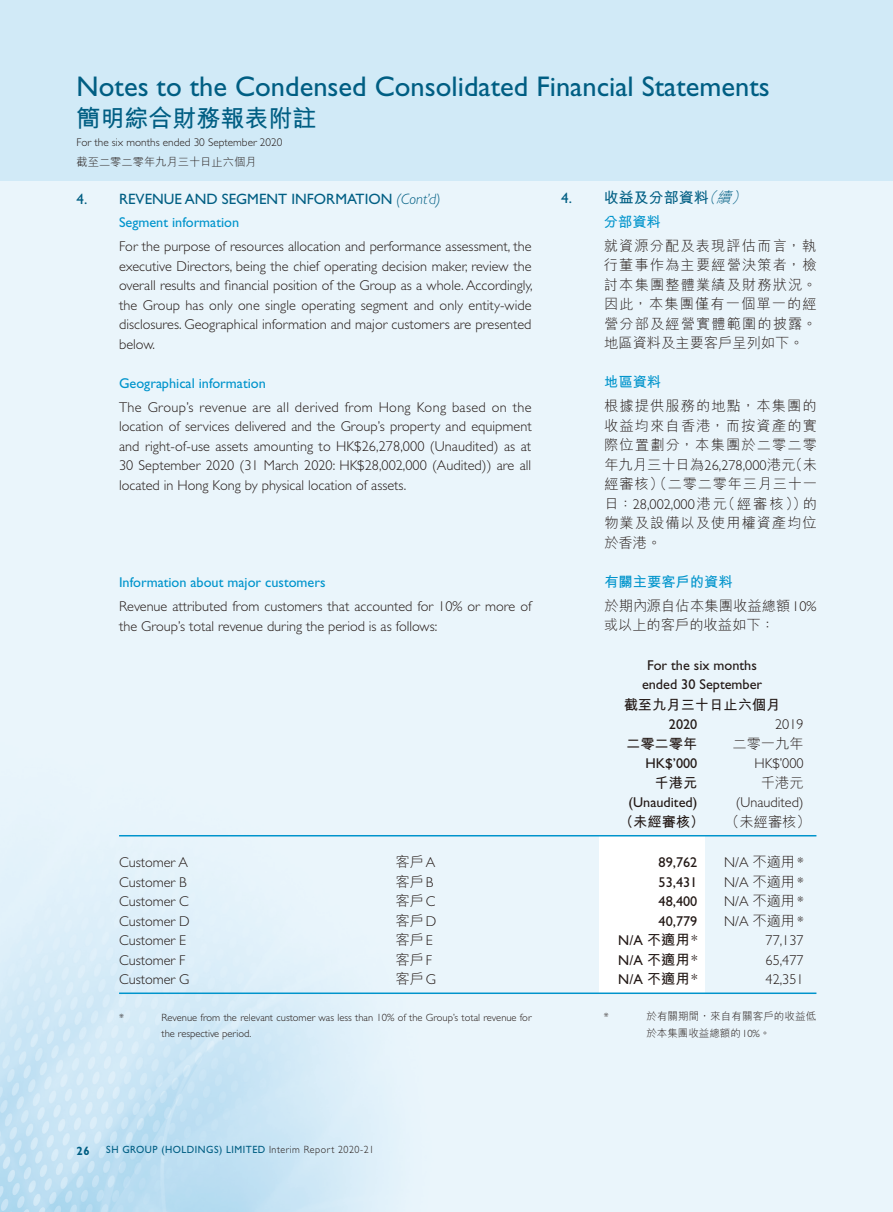
<style>
.page{position:relative;width:893px;height:1212px;background:#fff}
.page>*{position:absolute;margin:0;border:0;box-sizing:border-box;transform-origin:0 0}
.t1{font:28.5px "Gill Sans Std";color:#005e83}
.t2{font:700 24px "M Hei HK";color:#005e83}
.t3{font:15px "Gill Sans Std";color:#005e83}
.t4{font:700 15px "M Hei HK";color:#005e83}
.t5{font:300 14.25px/19.5px "Gill Sans Std";color:#231916;text-align:justify}
.t6{font:300 14.25px/19.5px "M Hei HK";letter-spacing:.03em;color:#231916;text-align:justify}
.t7{font:14.25px/19.5px "Gill Sans Std";color:#231916;text-align:center}
.t8{font:14.25px "Gill Sans Std";color:#0094cc}
.t9{font:700 14.25px "M Hei HK";color:#231916}
.t10{font:300 14.25px/24px "M Hei HK";letter-spacing:.01em;color:#231916}
.t11{font:300 14.25px "M Hei HK";color:#231916}
.t12{font:700 14.25px "M Hei HK";color:#0094cc}
.t13{font:700 12px "Gill Sans Std";color:#005e83;scale:.95 1}
.t14{font:300 11.25px "Gill Sans Std";color:#231916}
.t15{font:300 11.25px "M Hei HK";color:#231916}
.t16{font:300 10.5px/16.5px "Gill Sans Std";color:#231916}
.t17{font:10.5px "Gill Sans Std";letter-spacing:.05em;color:#005e83;scale:.95 1}
.t18{font:300 10.5px/16.5px "M Hei HK";letter-spacing:.015em;color:#231916}
.s1{font-weight:300;font-style:italic}
.s2{font-family:"Gill Sans Std";font-weight:400}
.s3{font-family:"Gill Sans Std"}
.s4{font-weight:700;color:#0094cc}
.s5{font-family:"M Hei HK"}
.s6{font-family:"M Hei HK";font-weight:700}
.s7{font-weight:300;color:#231916}
</style>
<div class="page">
<div style="left:0;top:0;width:892px;height:1212px;background:#eaf5fb"></div>
<div style="left:0;top:0;width:892px;height:180px;background:#d1eaf7"></div>
<img style="left:0;top:836px;width:463px;height:376px">
<div style="left:600px;top:835px;width:105px;height:159px;background:#fff"></div>
<hr style="left:119px;top:835px;width:697px;height:1px;background:#0094cc">
<hr style="left:119px;top:992px;width:697px;height:2px;background:#0094cc">
<h1 class="t1" style="left:77px;top:70px;width:695px">Notes to the Condensed Consolidated Financial Statements</h1>
<h2 class="t2" style="left:77px;top:100px;width:242px">簡明綜合財務報表附註</h2>
<p class="t14" style="left:77px;top:136px;width:207px">For the six months ended 30 September 2020</p>
<p class="t15" style="left:77px;top:156px;width:182px">截至二零二零年九月三十日止六個月</p>
<p class="t3" style="left:77px;top:190px;width:366px">4. REVENUE AND SEGMENT INFORMATION <span class="s1">(Cont’d)</span></p>
<p class="t8" style="left:119px;top:214px;width:122px">Segment information</p>
<p class="t5" style="left:119px;top:237px;width:415px">For the purpose of resources allocation and performance assessment, the executive Directors, being the chief operating decision maker, review the overall results and financial position of the Group as a whole. Accordingly, the Group has only one single operating segment and only entity-wide disclosures. Geographical information and major customers are presented below.</p>
<p class="t8" style="left:119px;top:375px;width:148px">Geographical information</p>
<p class="t5" style="left:119px;top:397px;width:414px">The Group’s revenue are all derived from Hong Kong based on the location of services delivered and the Group’s property and equipment and right-of-use assets amounting to HK$26,278,000 (Unaudited) as at 30 September 2020 (31 March 2020: HK$28,002,000 (Audited)) are all located in Hong Kong by physical location of assets.</p>
<p class="t8" style="left:119px;top:574px;width:208px">Information about major customers</p>
<p class="t5" style="left:119px;top:597px;width:414px">Revenue attributed from customers that accounted for 10% or more of the Group’s total revenue during the period is as follows:</p>
<p class="t4" style="left:561px;top:187px;width:190px"><span class="s2">4.</span> 收益及分部資料<span class="s1">（續）</span></p>
<p class="t12" style="left:604px;top:211px;width:58px">分部資料</p>
<p class="t6" style="left:604px;top:235px;width:214px">就資源分配及表現評估而言，執行董事作為主要經營決策者，檢討本集團整體業績及財務狀況。因此，本集團僅有一個單一的經營分部及經營實體範圍的披露。地區資料及主要客戶呈列如下。</p>
<p class="t12" style="left:604px;top:371px;width:58px">地區資料</p>
<p class="t6" style="left:604px;top:396px;width:214px">根據提供服務的地點，本集團的收益均來自香港，而按資產的實際位置劃分，本集團於二零二零年九月三十日為<span class="s3">26,278,000</span>港元（未經審核）（二零二零年三月三十一日：<span class="s3">28,002,000</span>港元（經審核））的物業及設備以及使用權資產均位於香港。</p>
<p class="t10" style="left:604px;top:569px;width:214px"><span class="s4">有關主要客戶的資料<br></span>於期內源自佔本集團收益總額<span class="s3">10%</span></p>
<p class="t11" style="left:604px;top:618px;width:173px">或以上的客戶的收益如下：</p>
<p class="t7" style="left:642px;top:655px;width:122px">For the six months ended 30 September</p>
<p class="t9" style="left:624px;top:694px;width:158px">截至九月三十日止六個月</p>
<p class="t7" style="left:669px;top:715px;width:30px">2020</p>
<p class="t5" style="left:775px;top:715px;width:30px">2019</p>
<p class="t9" style="left:626px;top:733px;width:73px">二零二零年</p>
<p class="t6" style="left:732px;top:733px;width:73px">二零一九年</p>
<p class="t7" style="left:645px;top:754px;width:53px">HK$’000</p>
<p class="t5" style="left:754px;top:754px;width:51px">HK$’000</p>
<p class="t9" style="left:655px;top:772px;width:44px">千港元</p>
<p class="t6" style="left:761px;top:772px;width:44px">千港元</p>
<p class="t7" style="left:628px;top:792px;width:70px">(Unaudited)</p>
<p class="t5" style="left:736px;top:793px;width:69px">(Unaudited)</p>
<p class="t9" style="left:619px;top:811px;width:87px">（未經審核）</p>
<p class="t6" style="left:725px;top:811px;width:87px">（未經審核）</p>
<p class="t5" style="left:119px;top:853px;width:70px">Customer A</p>
<p class="t6" style="left:395px;top:852px;width:41px">客戶<span class="s3">A</span></p>
<p class="t7" style="left:659px;top:852px;width:40px">89,762</p>
<p class="t5" style="left:724px;top:853px;width:81px">N/A <span class="s5">不適用</span>*</p>
<p class="t5" style="left:119px;top:872px;width:69px">Customer B</p>
<p class="t6" style="left:395px;top:871px;width:39px">客戶<span class="s3">B</span></p>
<p class="t7" style="left:659px;top:872px;width:40px">53,431</p>
<p class="t5" style="left:724px;top:872px;width:81px">N/A <span class="s5">不適用</span>*</p>
<p class="t5" style="left:119px;top:892px;width:71px">Customer C</p>
<p class="t6" style="left:395px;top:891px;width:41px">客戶<span class="s3">C</span></p>
<p class="t7" style="left:659px;top:891px;width:40px">48,400</p>
<p class="t5" style="left:724px;top:892px;width:81px">N/A <span class="s5">不適用</span>*</p>
<p class="t5" style="left:119px;top:911px;width:72px">Customer D</p>
<p class="t6" style="left:395px;top:910px;width:42px">客戶<span class="s3">D</span></p>
<p class="t7" style="left:659px;top:911px;width:40px">40,779</p>
<p class="t5" style="left:724px;top:911px;width:81px">N/A <span class="s5">不適用</span>*</p>
<p class="t5" style="left:119px;top:931px;width:69px">Customer E</p>
<p class="t6" style="left:395px;top:930px;width:39px">客戶<span class="s3">E</span></p>
<p class="t7" style="left:618px;top:930px;width:81px">N/A <span class="s6">不適用</span>*</p>
<p class="t5" style="left:765px;top:931px;width:40px">77,137</p>
<p class="t5" style="left:119px;top:950px;width:68px">Customer F</p>
<p class="t6" style="left:395px;top:949px;width:38px">客戶<span class="s3">F</span></p>
<p class="t7" style="left:618px;top:950px;width:81px">N/A <span class="s6">不適用</span>*</p>
<p class="t5" style="left:765px;top:950px;width:40px">65,477</p>
<p class="t5" style="left:119px;top:970px;width:72px">Customer G</p>
<p class="t6" style="left:395px;top:969px;width:42px">客戶<span class="s3">G</span></p>
<p class="t7" style="left:618px;top:969px;width:81px">N/A <span class="s6">不適用</span>*</p>
<p class="t5" style="left:765px;top:970px;width:40px">42,351</p>
<p class="t16" style="left:119px;top:1009px;width:6px">*</p>
<p class="t16" style="left:162px;top:1009px;width:371px">Revenue from the relevant customer was less than 10% of the Group’s total revenue for the respective period.</p>
<p class="t16" style="left:604px;top:1008px;width:6px">*</p>
<p class="t18" style="left:646px;top:1008px;width:172px">於有關期間，來自有關客戶的收益低於本集團收益總額的<span class="s3">10%</span>。</p>
<p class="t13" style="left:77px;top:1143px;width:15px">26</p>
<p class="t17" style="left:106px;top:1144px;width:283px">SH GROUP (HOLDINGS) LIMITED <span class="s7">Interim Report 2020-21</span></p>
</div>
